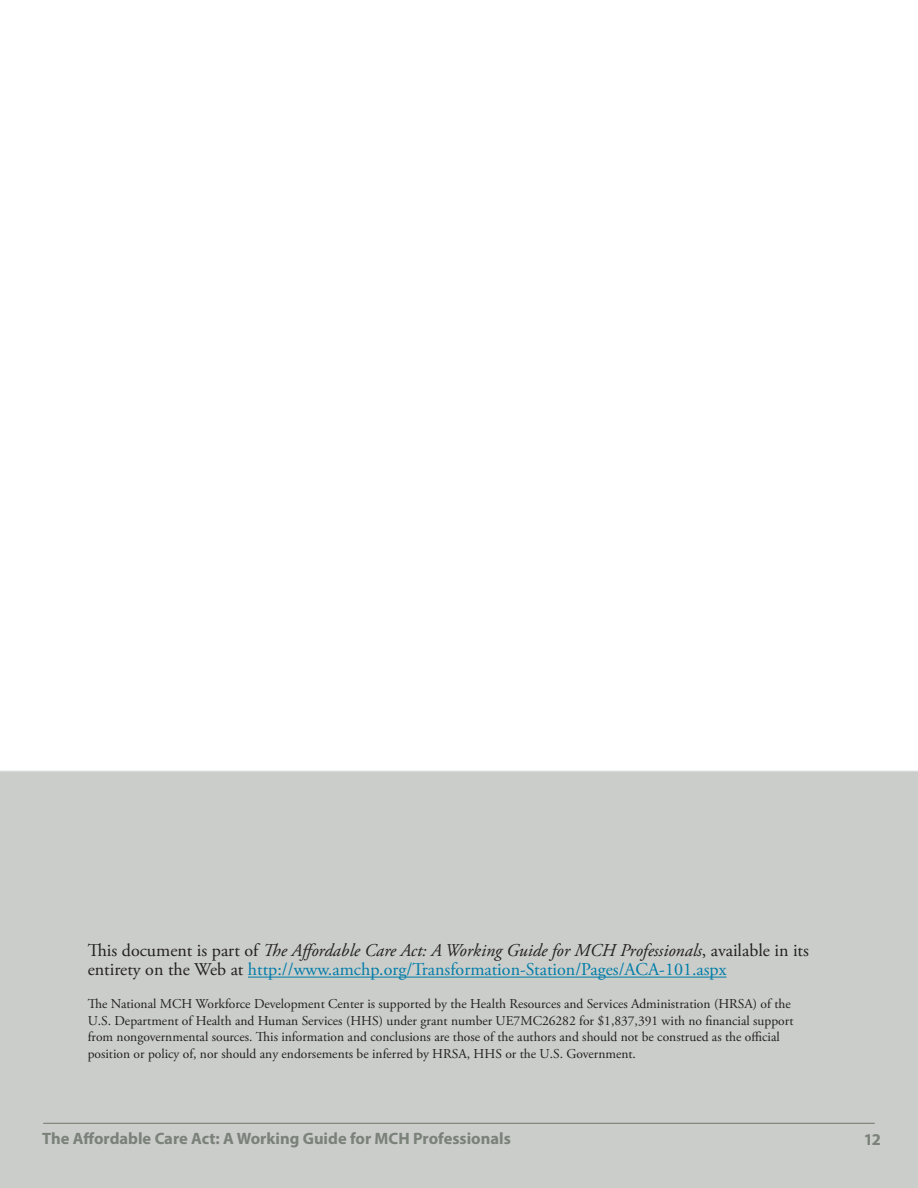
<style>
.page{position:relative;width:918px;height:1188px;background:#fff}
.page>*{position:absolute;margin:0;border:0;box-sizing:border-box;transform-origin:0 0}
.Body_text{font:18px/19.5px "Adobe Garamond Pro";color:#007ca8}
.t1{font:700 16.5px "Myriad Pro";color:#7b827a}
.Body_text-2{font:13.5px/16.5px "Adobe Garamond Pro";color:#231f20}
.s1{color:#231f20}
.s2{font-style:italic;color:#231f20}
</style>
<div class="page">
<div style="left:0;top:771px;width:918px;height:417px;background:#cacdca"></div>
<hr style="left:248px;top:977px;width:479px;height:1px;background:#007ca8">
<p class="Body_text" style="left:88px;top:941px;width:723px"><span class="s1">This document is part of</span> <span class="s2">The Affordable Care Act: A Working Guide for MCH Professionals</span><span class="s1">, available in its entirety on the Web at</span> http://www.amchp.org/Transformation-Station/Pages/ACA-101.aspx</p>
<p class="Body_text-2" style="left:88px;top:996px;width:707px">The National MCH Workforce Development Center is supported by the Health Resources and Services Administration (HRSA) of the U.S. Department of Health and Human Services (HHS) under grant number UE7MC26282 for $1,837,391 with no financial support from nongovernmental sources. This information and conclusions are those of the authors and should not be construed as the official position or policy of, nor should any endorsements be inferred by HRSA, HHS or the U.S. Government.</p>
<p class="t1" style="left:42px;top:1127px;width:470px">The Affordable Care Act: A Working Guide for MCH Professionals</p>
<p class="t1" style="left:864px;top:1128px;width:19px">12</p>
</div>
